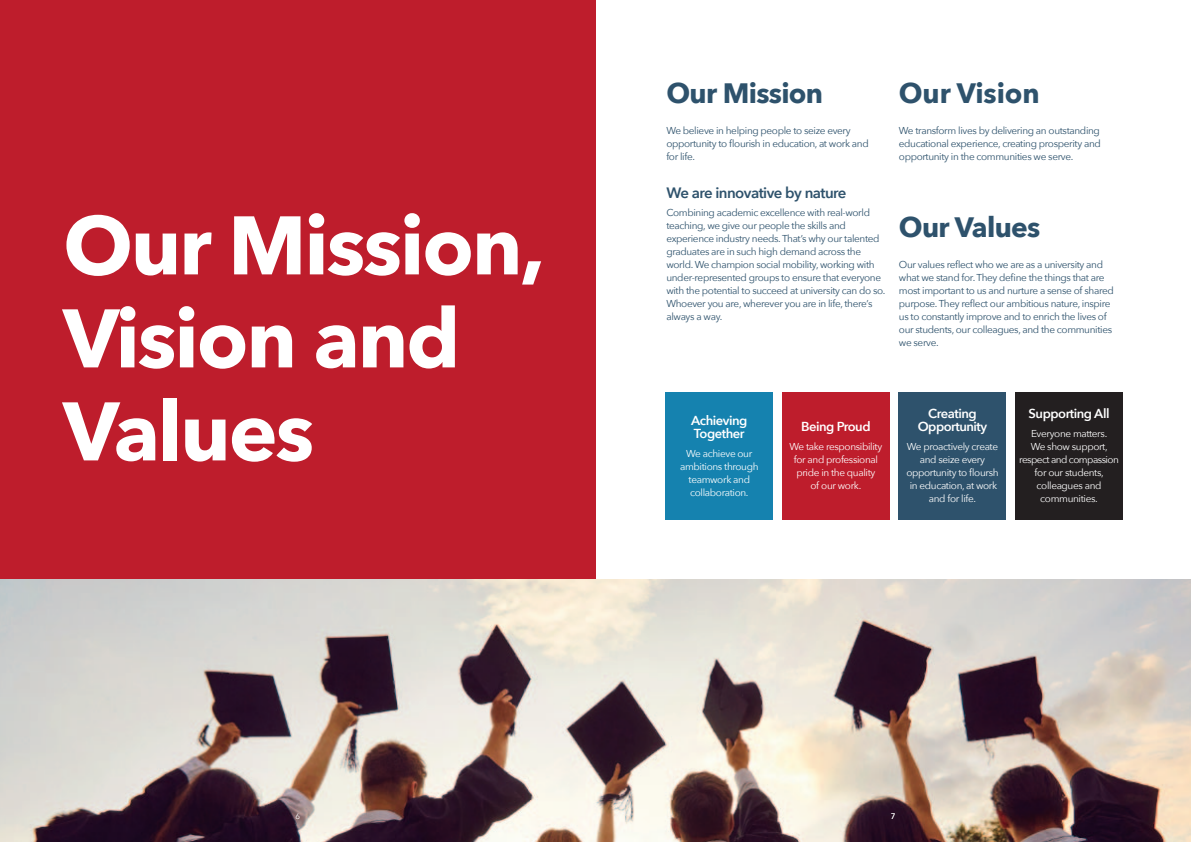
<style>
.page{position:relative;width:1191px;height:842px;background:#fff}
.page>*{position:absolute;margin:0;border:0;box-sizing:border-box;transform-origin:0 0}
.t1{font:700 82px/93px "Avenir Next";letter-spacing:-.025em;color:#fff}
.t2{font:700 28px "Avenir Next";letter-spacing:-.025em;color:#2e526c}
.t3{font:700 28px "Avenir Next";letter-spacing:-.005em;color:#2e526c}
.t4{font:600 15px "Avenir Next";letter-spacing:-.035em;color:#2e526c}
.t5{font:600 13px/13px "Avenir Next";letter-spacing:-.035em;color:#fff}
.t6{font:10px/13px "Avenir Next";letter-spacing:-.035em;color:#2e526c}
.t7{font:10px/13px "Avenir Next";letter-spacing:-.035em;color:#fff;text-align:center}
.t8{font:8px "Avenir Next";color:#fff}
</style>
<div class="page">
<div style="left:0;top:0;width:595px;height:842px;background:#be1d2c"></div>
<img style="left:0;top:580px;width:1191px;height:262px">
<div style="left:665px;top:392px;width:108px;height:127px;background:#1582af"></div>
<div style="left:782px;top:392px;width:107px;height:127px;background:#be1d2c"></div>
<div style="left:898px;top:392px;width:108px;height:127px;background:#2e526c"></div>
<div style="left:1015px;top:392px;width:108px;height:127px;background:#231f20"></div>
<p class="t1" style="left:63px;top:202px;width:483px">Our Mission,<br>Vision and<br>Values</p>
<p class="t2" style="left:666px;top:75px;width:158px">Our Mission</p>
<p class="t3" style="left:899px;top:75px;width:142px">Our Vision</p>
<p class="t6" style="left:899px;top:125px;width:203px;text-align:justify">We transform lives by delivering an outstanding educational experience, creating prosperity and opportunity in the communities we serve.</p>
<p class="t6" style="left:666px;top:125px;width:204px">We believe in helping people to seize every opportunity to flourish in education, at work and for life.</p>
<p class="t4" style="left:666px;top:183px;width:182px">We are innovative by nature</p>
<p class="t6" style="left:666px;top:207px;width:221px">Combining academic excellence with real-world teaching, we give our people the skills and experience industry needs. That’s why our talented graduates are in such high demand across the world. We champion social mobility, working with under-represented groups to ensure that everyone with the potential to succeed at university can do so.<br>Whoever you are, wherever you are in life, there’s always a way.</p>
<p class="t2" style="left:899px;top:209px;width:143px">Our Values</p>
<p class="t6" style="left:899px;top:258px;width:216px">Our values reflect who we are as a university and what we stand for. They define the things that are most important to us and nurture a sense of shared purpose. They reflect our ambitious nature, inspire us to constantly improve and to enrich the lives of our students, our colleagues, and the communities we serve.</p>
<p class="t5" style="left:691px;top:414px;width:58px">Achieving<br>Together</p>
<p class="t7" style="left:680px;top:447px;width:80px">We achieve our ambitions through teamwork and collaboration.</p>
<p class="t5" style="left:801px;top:421px;width:71px">Being Proud</p>
<p class="t7" style="left:789px;top:440px;width:94px">We take responsibility for and professional pride in the quality<br>of our work.</p>
<p class="t5" style="left:917px;top:408px;width:71px;text-align:center">Creating<br>Opportunity</p>
<p class="t7" style="left:906px;top:440px;width:94px">We proactively create and seize every opportunity to floursh in education, at work and for life.</p>
<p class="t5" style="left:1028px;top:408px;width:82px">Supporting All</p>
<p class="t7" style="left:1019px;top:427px;width:101px">Everyone matters.<br>We show support, respect and compassion for our students, colleagues and communities.</p>
<p class="t8" style="left:295px;top:811px;width:6px">6</p>
<p class="t8" style="left:891px;top:811px;width:6px">7</p>
</div>
